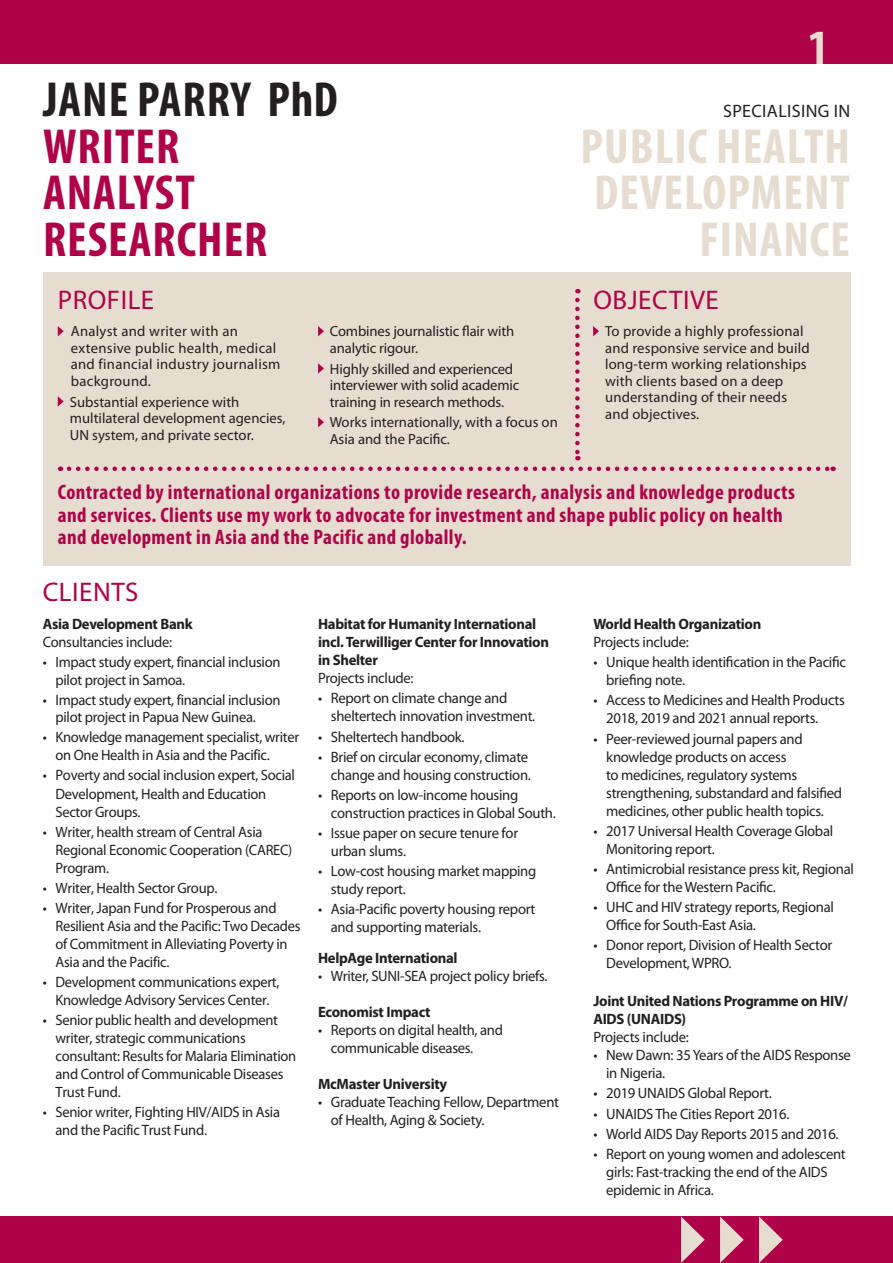
<style>
.page{position:relative;width:893px;height:1263px;background:#fff}
.page>*{position:absolute;margin:0;border:0;box-sizing:border-box;transform-origin:0 0}
.t1{font:700 condensed 49.5px "Myriad Pro";letter-spacing:.02em;color:#e6dccf}
.t2{font:700 condensed 49.5px "Myriad Pro";letter-spacing:.02em;color:#b00249}
.t3{font:700 condensed 49.5px "Myriad Pro";letter-spacing:.02em;color:#231f20}
.heading_red{font:27px "Myriad Pro";letter-spacing:.02em;color:#b00249}
.Body{font:700 condensed 21px/22.5px "Myriad Pro";letter-spacing:.02em;color:#b00249}
.Body-2{font:18px "Myriad Pro";letter-spacing:.02em;color:#231f20}
.Body_bullet{font:15px/18px "Myriad Pro";letter-spacing:-.02em;color:#231f20}
.Body-3{font:700 15px/18px "Myriad Pro";letter-spacing:-.02em;color:#231f20}
.Body-4{font:15px "Myriad Pro";letter-spacing:-.02em;color:#231f20}
.Heading_client{font:700 15px "Myriad Pro";letter-spacing:-.02em;color:#231f20}
.Body_bullet-2{font:700 15px "Myriad Pro";letter-spacing:-.02em;color:#231f20}
.Body-5{font:14.7px/16.5px "Myriad Pro";color:#231f20}
.Body-6{font:14.7px/16.5px "Myriad Pro";letter-spacing:.02em;color:#231f20}
</style>
<div class="page">
<div style="left:0;top:0;width:893px;height:64px;background:#b00249"></div>
<div style="left:0;top:1216px;width:893px;height:47px;background:#b00249"></div>
<svg style="left:759px;top:1216px;width:24px;height:47px"></svg>
<svg style="left:720px;top:1216px;width:24px;height:47px"></svg>
<svg style="left:681px;top:1216px;width:24px;height:47px"></svg>
<div style="left:43px;top:272px;width:807px;height:294px;background:#e6dccf"></div>
<svg style="left:58px;top:326px;width:6px;height:10px"></svg>
<svg style="left:58px;top:396px;width:6px;height:11px"></svg>
<svg style="left:593px;top:326px;width:6px;height:10px"></svg>
<svg style="left:318px;top:326px;width:6px;height:10px"></svg>
<svg style="left:318px;top:363px;width:6px;height:11px"></svg>
<svg style="left:318px;top:417px;width:6px;height:10px"></svg>
<svg style="left:69px;top:466px;width:765px;height:5px"></svg>
<svg style="left:575px;top:300px;width:5px;height:160px"></svg>
<p class="t3" style="left:43px;top:69px;width:296px">JANE PARRY PhD</p>
<p class="t2" style="left:43px;top:115px;width:138px">WRITER</p>
<p class="t2" style="left:43px;top:162px;width:153px">ANALYST</p>
<p class="t2" style="left:43px;top:208px;width:226px">RESEARCHER</p>
<p class="t1" style="left:808px;top:16px;width:23px">1</p>
<p class="Body-2" style="left:723px;top:100px;width:129px">SPECIALISING IN</p>
<p class="t1" style="left:581px;top:115px;width:271px">PUBLIC HEALTH</p>
<p class="t1" style="left:594px;top:162px;width:257px">DEVELOPMENT</p>
<p class="t1" style="left:699px;top:208px;width:152px">FINANCE</p>
<p class="heading_red" style="left:58px;top:283px;width:98px">PROFILE</p>
<p class="heading_red" style="left:593px;top:283px;width:127px">OBJECTIVE</p>
<p class="Body-5" style="left:330px;top:323px;width:186px">Combines journalistic flair with analytic rigour.</p>
<p class="Body-5" style="left:330px;top:360px;width:191px">Highly skilled and experienced interviewer with solid academic training in research methods.</p>
<p class="Body-5" style="left:330px;top:414px;width:230px">Works internationally, with a focus on<br>Asia and the Pacific.</p>
<p class="Body-5" style="left:605px;top:323px;width:206px">To provide a highly professional and responsive service and build long-term working relationships with clients based on a deep understanding of their needs and objectives.</p>
<p class="Body-6" style="left:71px;top:323px;width:211px">Analyst and writer with an extensive public health, medical and financial industry journalism background.</p>
<p class="Body-5" style="left:70px;top:393px;width:217px">Substantial experience with multilateral development agencies,<br>UN system, and private sector.</p>
<p class="Body" style="left:58px;top:480px;width:738px">Contracted by international organizations to provide research, analysis and knowledge products and services. Clients use my work to advocate for investment and shape public policy on health and development in Asia and the Pacific and globally.</p>
<p class="heading_red" style="left:43px;top:575px;width:97px">CLIENTS</p>
<p class="Body-3" style="left:43px;top:615px;width:151px">Asia Development Bank</p>
<p class="Body_bullet" style="left:43px;top:633px;width:131px">Consultancies include:</p>
<p class="Body_bullet" style="left:56px;top:653px;width:226px;line-height:17.4px;text-indent:-13px">• Impact study expert, financial inclusion pilot project in Samoa.</p>
<p class="Body_bullet" style="left:56px;top:691px;width:226px;line-height:17.4px;text-indent:-13px">• Impact study expert, financial inclusion pilot project in Papua New Guinea.</p>
<p class="Body_bullet" style="left:56px;top:728px;width:245px;text-indent:-13px">• Knowledge management specialist, writer on One Health in Asia and the Pacific.</p>
<p class="Body_bullet" style="left:56px;top:766px;width:241px;text-indent:-13px">• Poverty and social inclusion expert, Social<br>Development, Health and Education<br>Sector Groups.</p>
<p class="Body_bullet" style="left:56px;top:822px;width:238px;text-indent:-13px">• Writer, health stream of Central Asia<br>Regional Economic Cooperation (CAREC)<br>Program.</p>
<p class="Body_bullet" style="left:43px;top:878px;width:176px">• Writer, Health Sector Group.</p>
<p class="Body_bullet" style="left:56px;top:899px;width:247px;text-indent:-13px">• Writer, Japan Fund for Prosperous and Resilient Asia and the Pacific: Two Decades of Commitment in Alleviating Poverty in Asia and the Pacific.</p>
<p class="Body_bullet" style="left:43px;top:973px;width:238px;text-align:center">• Development communications expert,<br>Knowledge Advisory Services Center.</p>
<p class="Body_bullet" style="left:56px;top:1011px;width:242px;text-indent:-13px">• Senior public health and development writer, strategic communications consultant: Results for Malaria Elimination and Control of Communicable Diseases Trust Fund.</p>
<p class="Body_bullet" style="left:56px;top:1103px;width:226px;text-indent:-13px">• Senior writer, Fighting HIV/AIDS in Asia and the Pacific Trust Fund.</p>
<p class="Body-3" style="left:318px;top:615px;width:232px">Habitat for Humanity International incl. Terwilliger Center for Innovation in Shelter</p>
<p class="Body_bullet" style="left:318px;top:669px;width:97px">Projects include:</p>
<p class="Body_bullet" style="left:331px;top:689px;width:206px;text-indent:-13px">• Report on climate change and sheltertech innovation investment.</p>
<p class="Body_bullet" style="left:318px;top:727px;width:148px">• Sheltertech handbook.</p>
<p class="Body_bullet" style="left:318px;top:747px;width:214px;text-align:right">• Brief on circular economy, climate change and housing construction.</p>
<p class="Body_bullet" style="left:331px;top:785px;width:227px;text-indent:-13px">• Reports on low-income housing construction practices in Global South.</p>
<p class="Body_bullet" style="left:331px;top:824px;width:189px;text-indent:-13px">• Issue paper on secure tenure for urban slums.</p>
<p class="Body_bullet" style="left:331px;top:862px;width:207px;text-indent:-13px">• Low-cost housing market mapping study report.</p>
<p class="Body_bullet" style="left:331px;top:900px;width:206px;text-indent:-13px">• Asia-Pacific poverty housing report and supporting materials.</p>
<p class="Body_bullet-2" style="left:318px;top:948px;width:141px">HelpAge International</p>
<p class="Body_bullet" style="left:318px;top:967px;width:231px">• Writer, SUNI-SEA project policy briefs.</p>
<p class="Body-3" style="left:318px;top:1002px;width:114px">Economist Impact</p>
<p class="Body_bullet" style="left:331px;top:1021px;width:174px;text-indent:-13px">• Reports on digital health, and communicable diseases.</p>
<p class="Body-3" style="left:318px;top:1074px;width:131px">McMaster University</p>
<p class="Body_bullet" style="left:331px;top:1093px;width:230px;text-indent:-13px">• Graduate Teaching Fellow, Department of Health, Aging &amp; Society.</p>
<p class="Heading_client" style="left:593px;top:614px;width:169px">World Health Organization</p>
<p class="Body-4" style="left:593px;top:633px;width:97px">Projects include:</p>
<p class="Body_bullet" style="left:606px;top:653px;width:241px;text-indent:-13px">• Unique health identification in the Pacific briefing note.</p>
<p class="Body_bullet" style="left:606px;top:691px;width:240px;text-indent:-13px">• Access to Medicines and Health Products<br>2018, 2019 and 2021 annual reports.</p>
<p class="Body_bullet" style="left:606px;top:729px;width:237px;text-indent:-13px">• Peer-reviewed journal papers and knowledge products on access<br>to medicines, regulatory systems strengthening, substandard and falsified medicines, other public health topics.</p>
<p class="Body_bullet" style="left:606px;top:821px;width:229px;text-indent:-13px">• 2017 Universal Health Coverage Global<br>Monitoring report.</p>
<p class="Body_bullet" style="left:606px;top:860px;width:249px;text-indent:-13px">• Antimicrobial resistance press kit, Regional<br>Office for the Western Pacific.</p>
<p class="Body_bullet" style="left:606px;top:898px;width:229px;text-indent:-13px">• UHC and HIV strategy reports, Regional<br>Office for South-East Asia.</p>
<p class="Body_bullet" style="left:606px;top:936px;width:228px;text-indent:-13px">• Donor report, Division of Health Sector<br>Development, WPRO.</p>
<p class="Body-3" style="left:593px;top:992px;width:256px">Joint United Nations Programme on HIV/<br>AIDS (UNAIDS)</p>
<p class="Body-4" style="left:593px;top:1028px;width:97px">Projects include:</p>
<p class="Body_bullet" style="left:606px;top:1046px;width:246px;text-indent:-13px">• New Dawn: 35 Years of the AIDS Response in Nigeria.</p>
<p class="Body_bullet" style="left:593px;top:1084px;width:180px">• 2019 UNAIDS Global Report.</p>
<p class="Body_bullet" style="left:593px;top:1104px;width:197px">• UNAIDS The Cities Report 2016.</p>
<p class="Body_bullet" style="left:593px;top:1124px;width:247px">• World AIDS Day Reports 2015 and 2016.</p>
<p class="Body_bullet" style="left:606px;top:1144px;width:241px;text-indent:-13px">• Report on young women and adolescent girls: Fast-tracking the end of the AIDS epidemic in Africa.</p>
</div>
